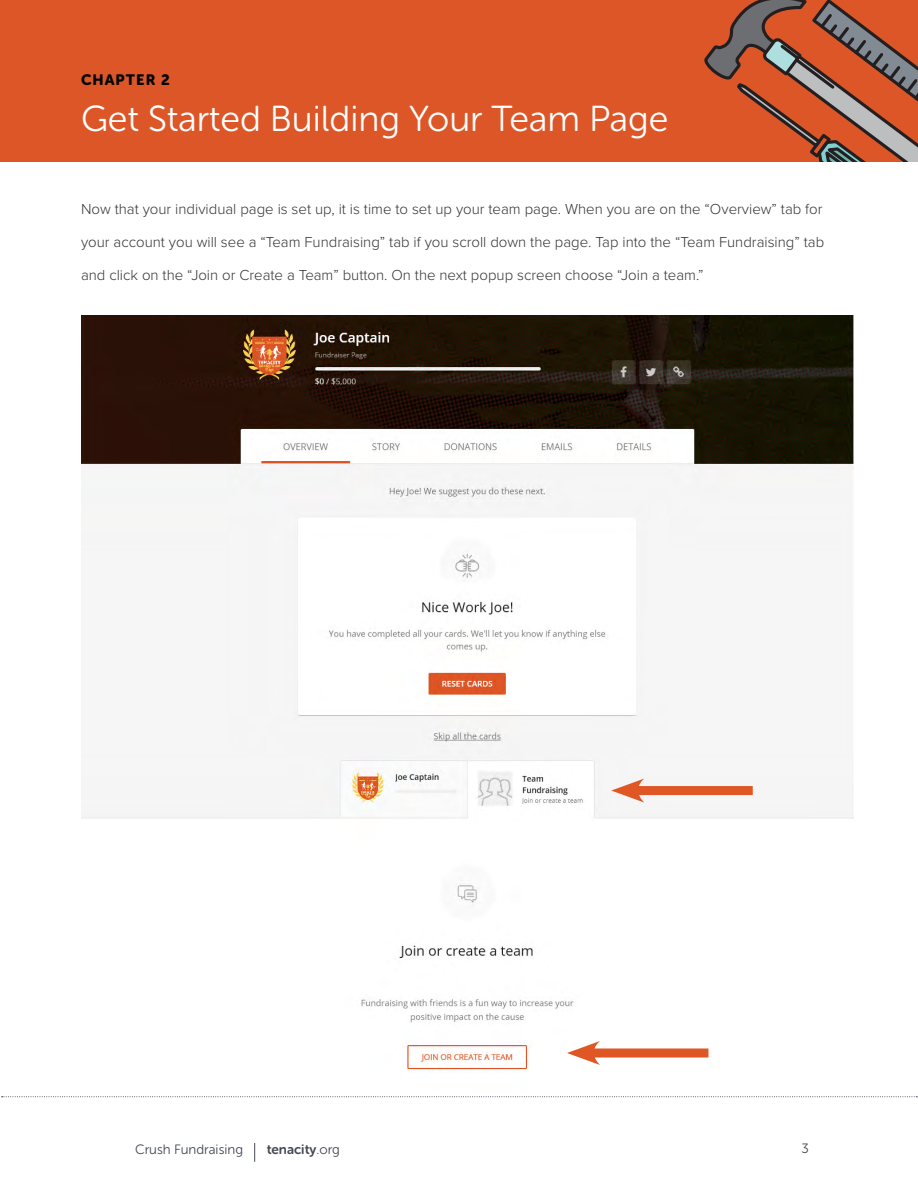
<style>
.page{position:relative;width:918px;height:1188px;background:#fff}
.page>*{position:absolute;margin:0;border:0;box-sizing:border-box;transform-origin:0 0}
.t1{font:36px "Museo Sans Rounded 300";color:#fff}
.t2{font:300 15px "Proxima Nova";color:#323332}
.t3{font:15px "Museo Sans Rounded 900";letter-spacing:.07em;color:#040503}
.t4{font:13.5px "Museo Sans Rounded 300";color:#434953}
.t5{font:13.5px "Museo Sans Rounded 700";color:#434953}
.s1{font-family:"Museo Sans Rounded 300"}
</style>
<div class="page">
<svg style="left:254px;top:1143px;width:1px;height:19px"></svg>
<svg style="left:2px;top:1096px;width:915px;height:1px"></svg>
<div style="left:0;top:0;width:918px;height:162px;background:#dd5627"></div>
<svg style="left:704px;top:0;width:214px;height:162px"></svg>
<img style="left:81px;top:315px;width:772px;height:757px">
<div style="left:586px;top:1048px;width:122px;height:10px;background:#df5725"></div>
<svg style="left:567px;top:1041px;width:33px;height:24px"></svg>
<div style="left:630px;top:786px;width:123px;height:9px;background:#df5725"></div>
<svg style="left:611px;top:779px;width:33px;height:24px"></svg>
<p class="t3" style="left:81px;top:71px;width:90px">CHAPTER 2</p>
<p class="t1" style="left:81px;top:99px;width:589px">Get Started Building Your Team Page</p>
<p class="t2" style="left:81px;top:198px;width:743px">Now that your individual page is set up, it is time to set up your team page. When you are on the “Overview” tab for</p>
<p class="t2" style="left:81px;top:231px;width:745px">your account you will see a “Team Fundraising” tab if you scroll down the page. Tap into the “Team Fundraising” tab</p>
<p class="t2" style="left:81px;top:264px;width:624px">and click on the “Join or Create a Team” button. On the next popup screen choose “Join a team.”</p>
<p class="t4" style="left:135px;top:1142px;width:109px">Crush Fundraising</p>
<p class="t5" style="left:267px;top:1142px;width:75px">tenacity<span class="s1">.org</span></p>
<p class="t4" style="left:801px;top:1141px;width:9px">3</p>
</div>
